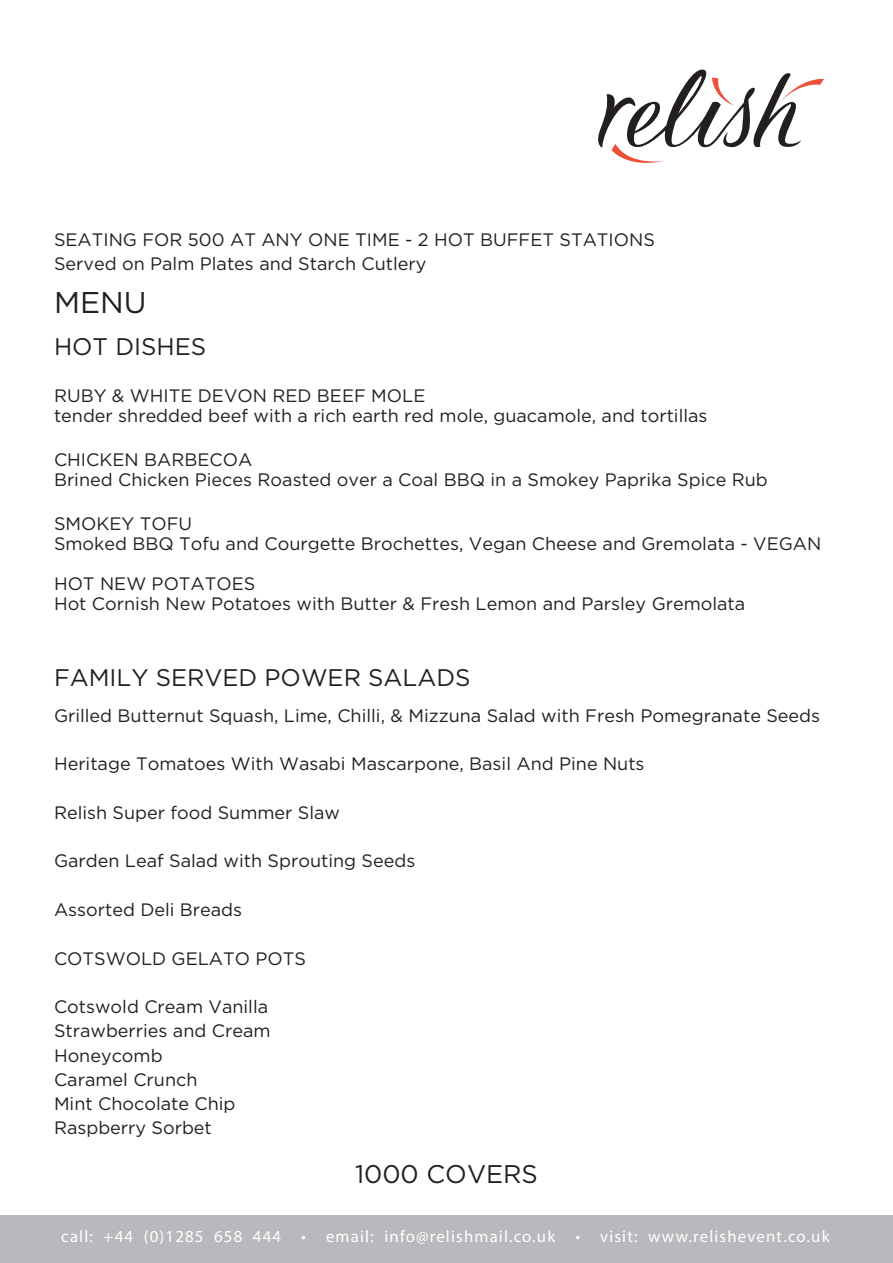
<style>
.page{position:relative;width:893px;height:1263px;background:#fff}
.page>*{position:absolute;margin:0;border:0;box-sizing:border-box;transform-origin:0 0}
.Body_Copy_-_Left_Ali{font:30px "Gotham";color:#231f20}
.Body_Copy_-_Left_Ali-2{font:25.5px "Gotham";color:#231f20}
.Header_1_Left{font:24px "Gotham";color:#231f20}
.Body_Copy_-_Left_Ali-3{font:18px "Gotham";color:#231f20}
.t1{font:16.8px "Myriad Pro";letter-spacing:.07em;color:#fff}
</style>
<div class="page">
<div style="left:0;top:1215px;width:893px;height:48px;background:#b8b9bc"></div>
<svg style="left:598px;top:69px;width:226px;height:94px"></svg>
<p class="Body_Copy_-_Left_Ali-3" style="left:54px;top:230px;width:602px">SEATING FOR 500 AT ANY ONE TIME - 2 HOT BUFFET STATIONS</p>
<p class="Body_Copy_-_Left_Ali-3" style="left:54px;top:254px;width:374px">Served on Palm Plates and Starch Cutlery</p>
<p class="Body_Copy_-_Left_Ali" style="left:54px;top:285px;width:94px">MENU</p>
<p class="Header_1_Left" style="left:54px;top:333px;width:154px">HOT DISHES</p>
<p class="Body_Copy_-_Left_Ali-3" style="left:54px;top:386px;width:373px">RUBY &amp; WHITE DEVON RED BEEF MOLE</p>
<p class="Body_Copy_-_Left_Ali-3" style="left:54px;top:406px;width:655px">tender shredded beef with a rich earth red mole, guacamole, and tortillas</p>
<p class="Body_Copy_-_Left_Ali-3" style="left:54px;top:450px;width:200px">CHICKEN BARBECOA</p>
<p class="Body_Copy_-_Left_Ali-3" style="left:54px;top:470px;width:715px">Brined Chicken Pieces Roasted over a Coal BBQ in a Smokey Paprika Spice Rub</p>
<p class="Body_Copy_-_Left_Ali-3" style="left:54px;top:514px;width:140px">SMOKEY TOFU</p>
<p class="Body_Copy_-_Left_Ali-3" style="left:54px;top:534px;width:769px">Smoked BBQ Tofu and Courgette Brochettes, Vegan Cheese and Gremolata - VEGAN</p>
<p class="Body_Copy_-_Left_Ali-3" style="left:54px;top:574px;width:203px">HOT NEW POTATOES</p>
<p class="Body_Copy_-_Left_Ali-3" style="left:54px;top:594px;width:693px">Hot Cornish New Potatoes with Butter &amp; Fresh Lemon and Parsley Gremolata</p>
<p class="Header_1_Left" style="left:54px;top:664px;width:418px">FAMILY SERVED POWER SALADS</p>
<p class="Body_Copy_-_Left_Ali-3" style="left:54px;top:705px;width:768px">Grilled Butternut Squash, Lime, Chilli, &amp; Mizzuna Salad with Fresh Pomegranate Seeds</p>
<p class="Body_Copy_-_Left_Ali-3" style="left:54px;top:754px;width:592px">Heritage Tomatoes With Wasabi Mascarpone, Basil And Pine Nuts</p>
<p class="Body_Copy_-_Left_Ali-3" style="left:54px;top:803px;width:288px">Relish Super food Summer Slaw</p>
<p class="Body_Copy_-_Left_Ali-3" style="left:54px;top:851px;width:363px">Garden Leaf Salad with Sprouting Seeds</p>
<p class="Body_Copy_-_Left_Ali-3" style="left:54px;top:900px;width:190px">Assorted Deli Breads</p>
<p class="Body_Copy_-_Left_Ali-3" style="left:54px;top:948px;width:254px">COTSWOLD GELATO POTS</p>
<p class="Body_Copy_-_Left_Ali-3" style="left:54px;top:997px;width:216px">Cotswold Cream Vanilla</p>
<p class="Body_Copy_-_Left_Ali-3" style="left:54px;top:1021px;width:218px">Strawberries and Cream</p>
<p class="Body_Copy_-_Left_Ali-3" style="left:54px;top:1045px;width:110px">Honeycomb</p>
<p class="Body_Copy_-_Left_Ali-3" style="left:54px;top:1069px;width:145px">Caramel Crunch</p>
<p class="Body_Copy_-_Left_Ali-3" style="left:54px;top:1094px;width:183px">Mint Chocolate Chip</p>
<p class="Body_Copy_-_Left_Ali-3" style="left:54px;top:1118px;width:159px">Raspberry Sorbet</p>
<p class="Body_Copy_-_Left_Ali-2" style="left:355px;top:1160px;width:184px">1000 COVERS</p>
<p class="t1" style="left:61px;top:1226px;width:770px">call: +44 (0)1285 658 444 • email: info@relishmail.co.uk • visit: www.relishevent.co.uk</p>
</div>
